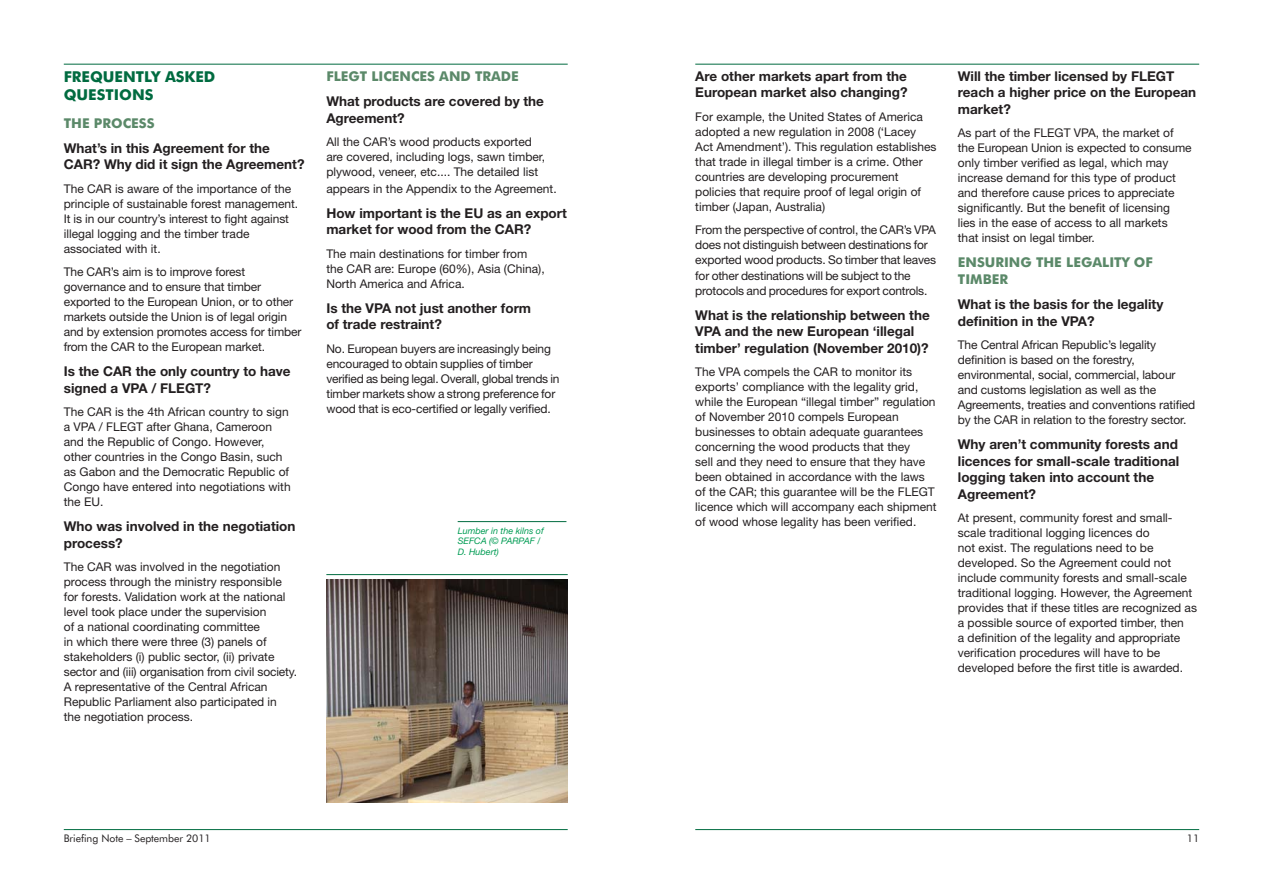
<style>
.page{position:relative;width:1263px;height:893px;background:#fff}
.page>*{position:absolute;margin:0;border:0;box-sizing:border-box;transform-origin:0 0}
.t1{font:700 15px/18px "Futura BT";color:#006b40}
.t2{font:700 13.5px/16.5px "Helvetica Neue";color:#231f20}
.t3{font:700 13.5px/16.5px "Futura BT";color:#5b8969}
.t4{font:12px/15px "Helvetica Neue";color:#231f20}
.t5{font:10.5px "Futura BT";letter-spacing:-.005em;color:#231f20}
.t6{font:italic 9px/10.5px "Helvetica Neue";color:#009c54}
</style>
<div class="page">
<hr style="left:64px;top:64px;width:504px;height:1px;background:#006b40">
<hr style="left:64px;top:829px;width:504px;height:1px;background:#006b40">
<hr style="left:695px;top:64px;width:504px;height:1px;background:#006b40">
<hr style="left:695px;top:829px;width:504px;height:1px;background:#006b40">
<hr style="left:326px;top:574px;width:242px;height:1px;background:#006b40">
<img style="left:326px;top:580px;width:242px;height:223px">
<hr style="left:458px;top:521px;width:108px;height:1px;background:#006b40">
<p class="t1" style="left:64px;top:69px;width:153px">FREQUENTLY ASKED<br>QUESTIONS</p>
<p class="t3" style="left:64px;top:115px;width:92px">THE PROCESS</p>
<p class="t2" style="left:64px;top:141px;width:242px">What’s in this Agreement for the<br>CAR? Why did it sign the Agreement?</p>
<p class="t4" style="left:64px;top:182px;width:236px">The CAR is aware of the importance of the principle of sustainable forest management.<br>It is in our country’s interest to fight against illegal logging and the timber trade associated with it.</p>
<p class="t4" style="left:64px;top:265px;width:239px">The CAR’s aim is to improve forest governance and to ensure that timber exported to the European Union, or to other markets outside the Union is of legal origin and by extension promotes access for timber from the CAR to the European market.</p>
<p class="t2" style="left:64px;top:364px;width:228px">Is the CAR the only country to have signed a VPA / FLEGT?</p>
<p class="t4" style="left:64px;top:405px;width:228px">The CAR is the 4th African country to sign a VPA / FLEGT after Ghana, Cameroon and the Republic of Congo. However, other countries in the Congo Basin, such as Gabon and the Democratic Republic of Congo have entered into negotiations with the EU.</p>
<p class="t2" style="left:64px;top:519px;width:233px">Who was involved in the negotiation process?</p>
<p class="t4" style="left:64px;top:560px;width:235px">The CAR was involved in the negotiation process through the ministry responsible for forests. Validation work at the national level took place under the supervision<br>of a national coordinating committee<br>in which there were three (3) panels of stakeholders (i) public sector, (ii) private sector and (iii) organisation from civil society.<br>A representative of the Central African Republic Parliament also participated in<br>the negotiation process.</p>
<p class="t3" style="left:326px;top:69px;width:194px">FLEGT LICENCES AND TRADE</p>
<p class="t2" style="left:326px;top:94px;width:219px">What products are covered by the<br>Agreement?</p>
<p class="t4" style="left:326px;top:136px;width:220px">All the CAR’s wood products exported are covered, including logs, sawn timber, plywood, veneer, etc.... The detailed list</p>
<p class="t4" style="left:326px;top:182px;width:232px">appears in the Appendix to the Agreement.</p>
<p class="t2" style="left:326px;top:206px;width:242px">How important is the EU as an export market for wood from the CAR?</p>
<p class="t4" style="left:326px;top:247px;width:220px">The main destinations for timber from the CAR are: Europe (60%), Asia (China),<br>North America and Africa.</p>
<p class="t2" style="left:326px;top:301px;width:206px">Is the VPA not just another form of trade restraint?</p>
<p class="t4" style="left:326px;top:342px;width:235px">No. European buyers are increasingly being encouraged to obtain supplies of timber verified as being legal. Overall, global trends in timber markets show a strong preference for wood that is eco-certified or legally verified.</p>
<p class="t6" style="left:458px;top:526px;width:88px">Lumber in the kilns of<br>SEFCA (© PARPAF /<br>D. Hubert)</p>
<p class="t5" style="left:64px;top:833px;width:148px">Briefing Note – September 2011</p>
<p class="t2" style="left:695px;top:69px;width:214px">Are other markets apart from the<br>European market also changing?</p>
<p class="t4" style="left:695px;top:110px;width:243px">For example, the United States of America adopted a new regulation in 2008 (‘Lacey Act Amendment’). This regulation establishes that trade in illegal timber is a crime. Other countries are developing procurement policies that require proof of legal origin of timber (Japan, Australia)</p>
<p class="t4" style="left:695px;top:224px;width:242px">From the perspective of control, the CAR’s VPA does not distinguish between destinations for exported wood products. So timber that leaves for other destinations will be subject to the protocols and procedures for export controls.</p>
<p class="t2" style="left:695px;top:308px;width:236px">What is the relationship between the<br>VPA and the new European ‘illegal timber’ regulation (November 2010)?</p>
<p class="t4" style="left:695px;top:365px;width:243px">The VPA compels the CAR to monitor its exports’ compliance with the legality grid, while the European “illegal timber” regulation of November 2010 compels European businesses to obtain adequate guarantees concerning the wood products that they<br>sell and they need to ensure that they have been obtained in accordance with the laws of the CAR; this guarantee will be the FLEGT licence which will accompany each shipment of wood whose legality has been verified.</p>
<p class="t2" style="left:958px;top:69px;width:240px">Will the timber licensed by FLEGT reach a higher price on the European market?</p>
<p class="t4" style="left:958px;top:127px;width:235px">As part of the FLEGT VPA, the market of the European Union is expected to consume only timber verified as legal, which may increase demand for this type of product and therefore cause prices to appreciate significantly. But the benefit of licensing<br>lies in the ease of access to all markets<br>that insist on legal timber.</p>
<p class="t3" style="left:958px;top:255px;width:196px">ENSURING THE LEGALITY OF<br>TIMBER</p>
<p class="t2" style="left:958px;top:297px;width:207px">What is the basis for the legality definition in the VPA?</p>
<p class="t4" style="left:958px;top:338px;width:239px">The Central African Republic’s legality definition is based on the forestry, environmental, social, commercial, labour and customs legislation as well as the Agreements, treaties and conventions ratified by the CAR in relation to the forestry sector.</p>
<p class="t2" style="left:958px;top:437px;width:223px">Why aren’t community forests and licences for small-scale traditional logging taken into account the<br>Agreement?</p>
<p class="t4" style="left:958px;top:511px;width:241px">At present, community forest and small&shy;scale traditional logging licences do<br>not exist. The regulations need to be developed. So the Agreement could not include community forests and small-scale traditional logging. However, the Agreement provides that if these titles are recognized as a possible source of exported timber, then<br>a definition of the legality and appropriate verification procedures will have to be developed before the first title is awarded.</p>
<p class="t5" style="left:1187px;top:833px;width:14px">11</p>
</div>
